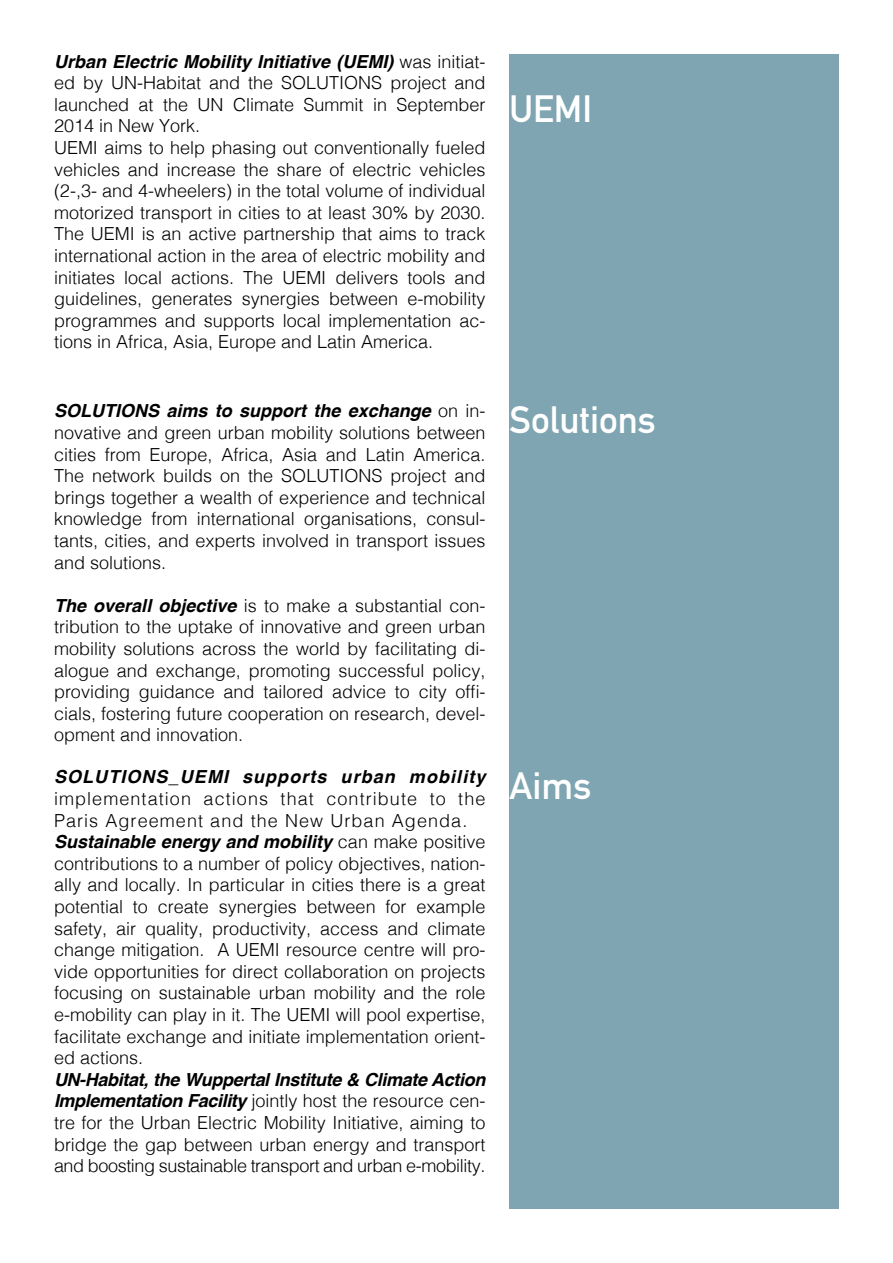
<style>
.page{position:relative;width:893px;height:1263px;background:#fff}
.page>*{position:absolute;margin:0;border:0;box-sizing:border-box;transform-origin:0 0}
.t1{font:700 37.5px "DIN Alternate";color:#fff}
.t2{font:300 18px/21.6px "Helvetica";color:#000;text-align:justify}
.t3{font:italic 700 18px "Helvetica";letter-spacing:.06em;color:#000}
.s1{font-weight:700;font-style:italic}
</style>
<div class="page">
<div style="left:509px;top:54px;width:330px;height:1155px;background:#7ea5b1"></div>
<p class="t2" style="left:54px;top:49px;width:433px;text-align:left"><span class="s1">Urban Electric Mobility Initiative (UEMI)</span> was initiat&shy;ed by UN-Habitat and the SOLUTIONS project and launched at the UN Climate Summit in September 2014 in New York.<br>UEMI aims to help phasing out conventionally fueled vehicles and increase the share of electric vehicles (2-,3- and 4-wheelers) in the total volume of individual motorized transport in cities to at least 30% by 2030.<br>The UEMI is an active partnership that aims to track international action in the area of electric mobility and initiates local actions. The UEMI delivers tools and guidelines, generates synergies between e-mobility programmes and supports local implementation ac&shy;tions in Africa, Asia, Europe and Latin America.</p>
<p class="t2" style="left:54px;top:399px;width:433px"><span class="s1">SOLUTIONS aims to support the exchange</span> on in&shy;novative and green urban mobility solutions between cities from Europe, Africa, Asia and Latin America.<br>The network builds on the SOLUTIONS project and brings together a wealth of experience and technical knowledge from international organisations, consul&shy;tants, cities, and experts involved in transport issues and solutions.</p>
<p class="t2" style="left:54px;top:593px;width:433px"><span class="s1">The overall objective</span> is to make a substantial con&shy;tribution to the uptake of innovative and green urban mobility solutions across the world by facilitating di&shy;alogue and exchange, promoting successful policy, providing guidance and tailored advice to city offi&shy;cials, fostering future cooperation on research, devel&shy;opment and innovation.</p>
<p class="t3" style="left:54px;top:762px;width:433px">SOLUTIONS_UEMI supports urban mobility</p>
<p class="t2" style="left:54px;top:786px;width:433px;text-align:left">implementation actions that contribute to the Paris Agreement and the New Urban Agenda.<br><span class="s1">Sustainable energy and mobility</span> can make positive contributions to a number of policy objectives, nation&shy;ally and locally. In particular in cities there is a great potential to create synergies between for example safety, air quality, productivity, access and climate change mitigation. A UEMI resource centre will pro&shy;vide opportunities for direct collaboration on projects focusing on sustainable urban mobility and the role e-mobility can play in it. The UEMI will pool expertise, facilitate exchange and initiate implementation orient&shy;ed actions.</p>
<p class="t2" style="left:54px;top:1067px;width:433px"><span class="s1">UN-Habitat, the Wuppertal Institute &amp; Climate Action Implementation Facility</span> jointly host the resource cen&shy;tre for the Urban Electric Mobility Initiative, aiming to bridge the gap between urban energy and transport and boosting sustainable transport and urban e-mobility.</p>
<h1 class="t1" style="left:509px;top:81px;width:84px">UEMI</h1>
<h1 class="t1" style="left:509px;top:391px;width:148px">Solutions</h1>
<h1 class="t1" style="left:509px;top:757px;width:83px">Aims</h1>
</div>
